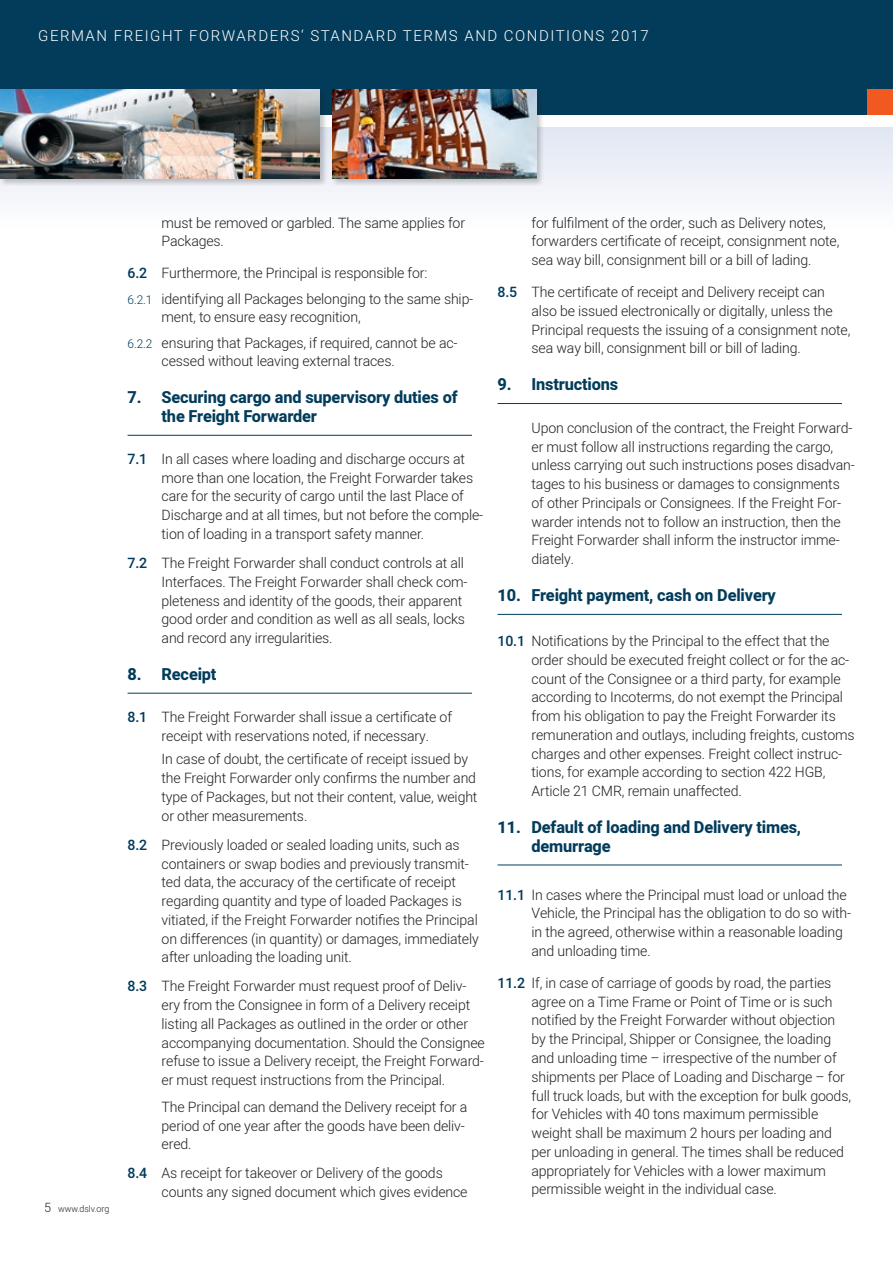
<style>
.page{position:relative;width:893px;height:1263px;background:#fff}
.page>*{position:absolute;margin:0;border:0;box-sizing:border-box;transform-origin:0 0}
.t1{font:800 16.5px/18.8px "Heebo";letter-spacing:-.01em;color:#033c5b}
.t2{font:300 15px "Heebo";letter-spacing:.1em;color:#fff}
.t3{font:300 14.25px/18.8px "Heebo";letter-spacing:-.01em;color:#231f20}
.t4{font:300 9px "Heebo";letter-spacing:-.01em;color:#231f20}
.s1{font-size:12.75px}
.s2{font-weight:500;color:#033c5b}
.s3{font-size:12px;color:#033c5b}
</style>
<div class="page">
<div style="left:0;top:0;width:893px;height:115px;background:#033c5b"></div>
<div style="left:0;top:128px;width:893px;height:102px;background:linear-gradient(to bottom,#e0e6f2,#fefefe)"></div>
<div style="left:867px;top:89px;width:26px;height:26px;background:#f15921"></div>
<div style="left:331px;top:88px;width:214px;height:98px;background:#231f20;opacity:.25"></div>
<img style="left:333px;top:89px;width:204px;height:90px">
<div style="left:0;top:88px;width:328px;height:98px;background:#231f20;opacity:.25"></div>
<img style="left:0;top:89px;width:320px;height:90px">
<hr style="left:128px;top:435px;width:344px;height:1px;background:#033c5b">
<hr style="left:128px;top:693px;width:344px;height:1px;background:#033c5b">
<hr style="left:497px;top:403px;width:345px;height:1px;background:#033c5b">
<hr style="left:497px;top:614px;width:345px;height:1px;background:#033c5b">
<hr style="left:497px;top:864px;width:345px;height:1px;background:#033c5b">
<p class="t2" style="left:38px;top:26px;width:612px">GERMAN FREIGHT FORWARDERS‘ STANDARD TERMS AND CONDITIONS 2017</p>
<p class="t4" style="left:44px;top:1202px;width:67px"><span class="s1">5</span> www.dslv.org</p>
<p class="t3" style="left:162px;top:213px;width:305px">must be removed or garbled. The same applies for<br>Packages.</p>
<p class="t3" style="left:128px;top:260px;width:347px;line-height:25.2px"><span class="s2">6.2</span> Furthermore, the Principal is responsible for:<br><span class="s3">6.2.1</span> identifying all Packages belonging to the same ship-</p>
<p class="t3" style="left:128px;top:304px;width:331px;line-height:25.2px;text-indent:34px">ment, to ensure easy recognition,<br><span class="s3">6.2.2</span> ensuring that Packages, if required, cannot be ac-</p>
<p class="t3" style="left:162px;top:352px;width:235px">cessed without leaving external traces.</p>
<p class="t1" style="left:162px;top:389px;width:298px;text-indent:-34px">7. Securing cargo and supervisory duties of the Freight Forwarder</p>
<p class="t3" style="left:162px;top:449px;width:323px;text-indent:-34px"><span class="s2">7.1</span> In all cases where loading and discharge occurs at more than one location, the Freight Forwarder takes care for the security of cargo until the last Place of Discharge and at all times, but not before the comple&shy;tion of loading in a transport safety manner.</p>
<p class="t3" style="left:162px;top:553px;width:307px;text-indent:-34px"><span class="s2">7.2</span> The Freight Forwarder shall conduct controls at all Interfaces. The Freight Forwarder shall check com&shy;pleteness and identity of the goods, their apparent good order and condition as well as all seals, locks and record any irregularities.</p>
<p class="t1" style="left:128px;top:665px;width:90px">8. Receipt</p>
<p class="t3" style="left:162px;top:707px;width:292px;text-indent:-34px"><span class="s2">8.1</span> The Freight Forwarder shall issue a certificate of receipt with reservations noted, if necessary.</p>
<p class="t3" style="left:162px;top:750px;width:317px">In case of doubt, the certificate of receipt issued by the Freight Forwarder only confirms the number and type of Packages, but not their content, value, weight or other measurements.</p>
<p class="t3" style="left:162px;top:835px;width:319px;text-indent:-34px"><span class="s2">8.2</span> Previously loaded or sealed loading units, such as containers or swap bodies and previously transmit&shy;ted data, the accuracy of the certificate of receipt regarding quantity and type of loaded Packages is vitiated, if the Freight Forwarder notifies the Principal on differences (in quantity) or damages, immediately after unloading the loading unit.</p>
<p class="t3" style="left:162px;top:977px;width:325px;text-indent:-34px"><span class="s2">8.3</span> The Freight Forwarder must request proof of Deliv&shy;ery from the Consignee in form of a Delivery receipt listing all Packages as outlined in the order or other accompanying documentation. Should the Consignee refuse to issue a Delivery receipt, the Freight Forward&shy;er must request instructions from the Principal.</p>
<p class="t3" style="left:162px;top:1097px;width:307px">The Principal can demand the Delivery receipt for a period of one year after the goods have been deliv&shy;ered.</p>
<p class="t3" style="left:162px;top:1164px;width:307px;text-indent:-34px"><span class="s2">8.4</span> As receipt for takeover or Delivery of the goods counts any signed document which gives evidence</p>
<p class="t3" style="left:531px;top:213px;width:309px">for fulfilment of the order, such as Delivery notes, forwarders certificate of receipt, consignment note, sea way bill, consignment bill or a bill of lading.</p>
<p class="t3" style="left:531px;top:282px;width:320px;text-indent:-34px"><span class="s2">8.5</span> The certificate of receipt and Delivery receipt can also be issued electronically or digitally, unless the Principal requests the issuing of a consignment note, sea way bill, consignment bill or bill of lading.</p>
<p class="t1" style="left:497px;top:376px;width:122px">9. Instructions</p>
<p class="t3" style="left:531px;top:418px;width:325px">Upon conclusion of the contract, the Freight Forward&shy;er must follow all instructions regarding the cargo, unless carrying out such instructions poses disadvan&shy;tages to his business or damages to consignments of other Principals or Consignees. If the Freight For&shy;warder intends not to follow an instruction, then the Freight Forwarder shall inform the instructor imme&shy;diately.</p>
<p class="t1" style="left:497px;top:586px;width:280px">10. Freight payment, cash on Delivery</p>
<p class="t3" style="left:531px;top:631px;width:325px;text-indent:-34px"><span class="s2">10.1</span> Notifications by the Principal to the effect that the order should be executed freight collect or for the ac&shy;count of the Consignee or a third party, for example according to Incoterms, do not exempt the Principal from his obligation to pay the Freight Forwarder its remuneration and outlays, including freights, customs charges and other expenses. Freight collect instruc&shy;tions, for example according to section 422 HGB, Article 21 CMR, remain unaffected.</p>
<p class="t1" style="left:531px;top:818px;width:271px;text-indent:-34px">11. Default of loading and Delivery times, demurrage</p>
<p class="t3" style="left:531px;top:885px;width:321px;text-indent:-34px"><span class="s2">11.1</span> In cases where the Principal must load or unload the Vehicle, the Principal has the obligation to do so with&shy;in the agreed, otherwise within a reasonable loading and unloading time.</p>
<p class="t3" style="left:531px;top:973px;width:321px;text-indent:-34px"><span class="s2">11.2</span> If, in case of carriage of goods by road, the parties agree on a Time Frame or Point of Time or is such notified by the Freight Forwarder without objection by the Principal, Shipper or Consignee, the loading and unloading time – irrespective of the number of shipments per Place of Loading and Discharge – for full truck loads, but with the exception for bulk goods, for Vehicles with 40 tons maximum permissible weight shall be maximum 2 hours per loading and per unloading in general. The times shall be reduced appropriately for Vehicles with a lower maximum permissible weight in the individual case.</p>
</div>
